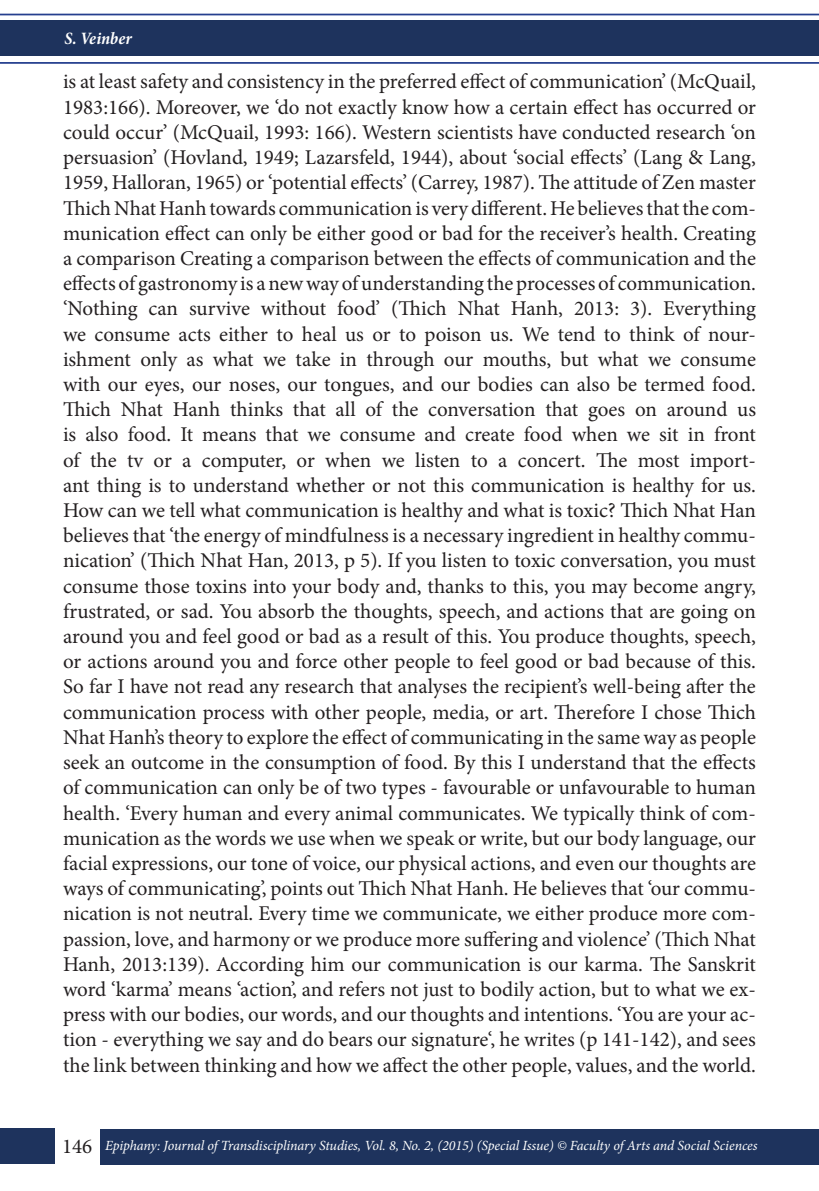
<style>
.page{position:relative;width:819px;height:1191px;background:#fff}
.page>*{position:absolute;margin:0;border:0;box-sizing:border-box;transform-origin:0 0}
.t1{font:21px/25.2px "Minion Pro";color:#231f20;text-align:justify}
.t2{font:italic 700 condensed 17.5px "Minion Pro";color:#fff}
.t3{font:italic 14px "Minion Pro";letter-spacing:-.01em;color:#fff}
</style>
<div class="page">
<div style="left:0;top:21px;width:819px;height:35px;background:#1e335d"></div>
<div style="left:100px;top:1128px;width:719px;height:36px;background:#1e335d"></div>
<div style="left:0;top:1128px;width:54px;height:35px;background:#1e335d"></div>
<hr style="left:0;top:14px;width:819px;height:1px;background:#253f8e">
<hr style="left:0;top:62px;width:819px;height:2px;background:#253f8e">
<p class="t2" style="left:64px;top:26px;width:69px">S. Veinber</p>
<p class="t1" style="left:63px;top:69px;width:694px">is at least safety and consistency in the preferred effect of communication’ (McQuail, 1983:166). Moreover, we ‘do not exactly know how a certain effect has occurred or could occur’ (McQuail, 1993: 166). Western scientists have conducted research ‘on persuasion’ (Hovland, 1949; Lazarsfeld, 1944), about ‘social effects’ (Lang &amp; Lang, 1959, Halloran, 1965) or ‘potential effects’ (Carrey, 1987). The attitude of Zen master Thich Nhat Hanh towards communication is very different. He believes that the com&shy;munication effect can only be either good or bad for the receiver’s health. Creating a comparison Creating a comparison between the effects of communication and the effects of gastronomy is a new way of understanding the processes of communication.</p>
<p class="t1" style="left:63px;top:296px;width:694px">‘Nothing can survive without food’ (Thich Nhat Hanh, 2013: 3). Everything we consume acts either to heal us or to poison us. We tend to think of nour&shy;ishment only as what we take in through our mouths, but what we consume with our eyes, our noses, our tongues, and our bodies can also be termed food.<br>Thich Nhat Hanh thinks that all of the conversation that goes on around us is also food. It means that we consume and create food when we sit in front of the tv or a computer, or when we listen to a concert. The most import&shy;ant thing is to understand whether or not this communication is healthy for us.</p>
<p class="t1" style="left:63px;top:498px;width:694px">How can we tell what communication is healthy and what is toxic? Thich Nhat Han believes that ‘the energy of mindfulness is a necessary ingredient in healthy commu&shy;nication’ (Thich Nhat Han, 2013, p 5). If you listen to toxic conversation, you must consume those toxins into your body and, thanks to this, you may become angry, frustrated, or sad. You absorb the thoughts, speech, and actions that are going on around you and feel good or bad as a result of this. You produce thoughts, speech, or actions around you and force other people to feel good or bad because of this.</p>
<p class="t1" style="left:63px;top:674px;width:694px">So far I have not read any research that analyses the recipient’s well-being after the communication process with other people, media, or art. Therefore I chose Thich Nhat Hanh’s theory to explore the effect of communicating in the same way as people seek an outcome in the consumption of food. By this I understand that the effects of communication can only be of two types - favourable or unfavourable to human health. ‘Every human and every animal communicates. We typically think of com&shy;munication as the words we use when we speak or write, but our body language, our facial expressions, our tone of voice, our physical actions, and even our thoughts are ways of communicating’, points out Thich Nhat Hanh. He believes that ‘our commu&shy;nication is not neutral. Every time we communicate, we either produce more com&shy;passion, love, and harmony or we produce more suffering and violence’ (Thich Nhat Hanh, 2013:139). According him our communication is our karma. The Sanskrit word ‘karma’ means ‘action’, and refers not just to bodily action, but to what we ex&shy;press with our bodies, our words, and our thoughts and intentions. ‘You are your ac&shy;tion - everything we say and do bears our signature‘, he writes (p 141-142), and sees the link between thinking and how we affect the other people, values, and the world.</p>
<p class="t1" style="left:62px;top:1133px;width:32px">146</p>
<p class="t3" style="left:105px;top:1136px;width:653px">Epiphany: Journal of Transdisciplinary Studies, Vol. 8, No. 2, (2015) (Special Issue) © Faculty of Arts and Social Sciences</p>
</div>
